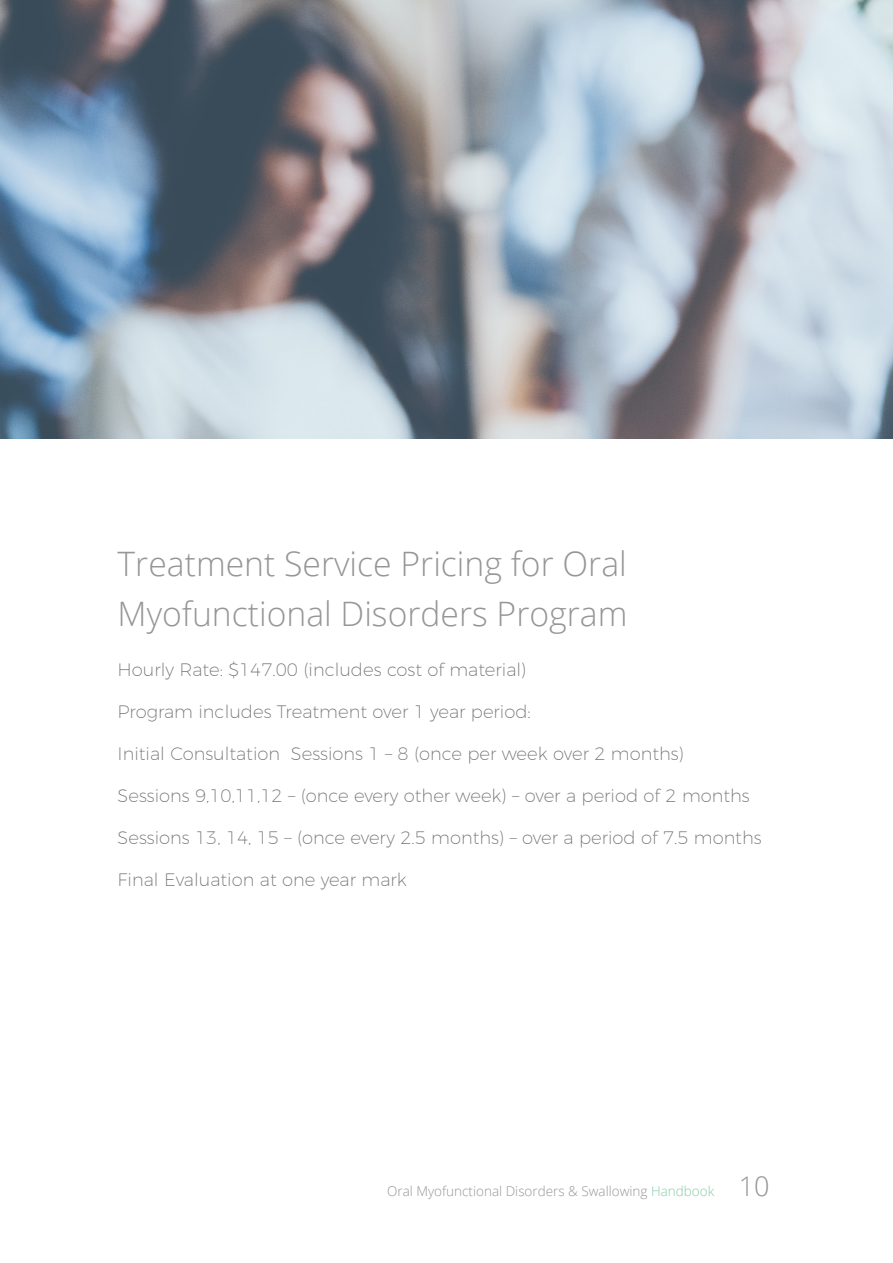
<style>
.page{position:relative;width:893px;height:1263px;background:#fff}
.page>*{position:absolute;margin:0;border:0;box-sizing:border-box;transform-origin:0 0}
.t1{font:300 33.75px/49.5px "Open Sans";color:#969696}
.text{font:200 18px "Montserrat";color:#727272}
.t2{font:300 13.5px "Open Sans";color:#969696}
.s1{color:#85cca8}
.s2{font-size:27px}
</style>
<div class="page">
<img style="left:0;top:0;width:893px;height:438px">
<p class="t1" style="left:118px;top:539px;width:511px">Treatment Service Pricing for Oral<br>Myofunctional Disorders Program</p>
<p class="text" style="left:118px;top:656px;width:410px">Hourly Rate: $147.00 (includes cost of material)</p>
<p class="text" style="left:118px;top:698px;width:415px">Program includes Treatment over 1 year period:</p>
<p class="text" style="left:118px;top:740px;width:568px">Initial Consultation Sessions 1 – 8 (once per week over 2 months)</p>
<p class="text" style="left:118px;top:782px;width:634px">Sessions 9,10,11,12 – (once every other week) – over a period of 2 months</p>
<p class="text" style="left:118px;top:824px;width:645px">Sessions 13, 14, 15 – (once every 2.5 months) – over a period of 7.5 months</p>
<p class="text" style="left:118px;top:866px;width:291px">Final Evaluation at one year mark</p>
<p class="t2" style="left:387px;top:1182px;width:384px">Oral Myofunctional Disorders &amp; Swallowing <span class="s1">Handbook</span> <span class="s2">10</span></p>
</div>
